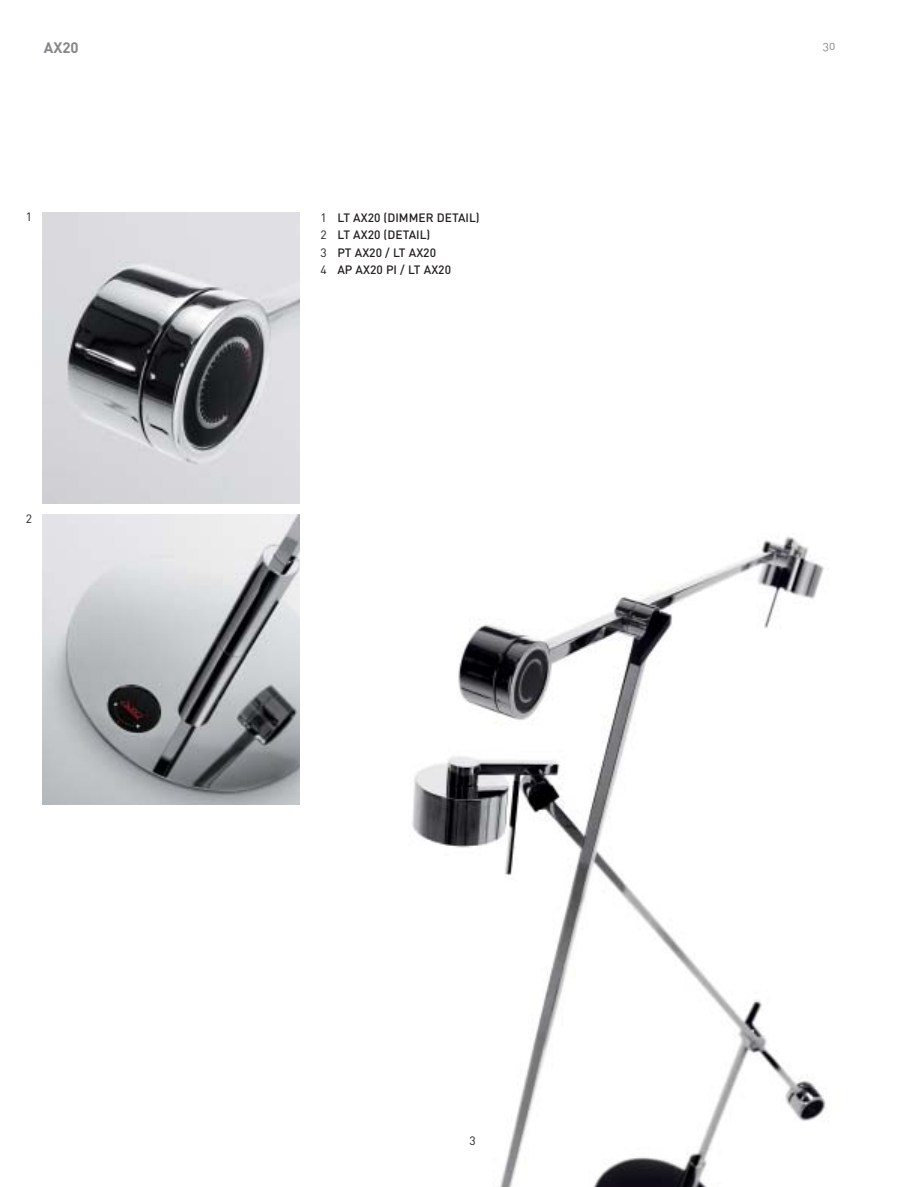
<style>
.page{position:relative;width:919px;height:1187px;background:#fff}
.page>*{position:absolute;margin:0;border:0;box-sizing:border-box;transform-origin:0 0}
.t1{font:700 15px "DIN";color:#84868c}
.t2{font:500 12px/17.2px "DIN";color:#231f1f}
.t3{font:12px "DIN";color:#231f1f}
.t4{font:12px "DIN Regular Alternate";color:#84868c}
.s1{font-weight:400}
</style>
<div class="page">
<img style="left:412px;top:536px;width:417px;height:650px">
<img style="left:42px;top:514px;width:257px;height:290px">
<img style="left:42px;top:213px;width:257px;height:290px">
<p class="t1" style="left:44px;top:42px;width:36px">AX20</p>
<p class="t4" style="left:822px;top:42px;width:14px">30</p>
<p class="t3" style="left:26px;top:213px;width:8px">1</p>
<p class="t2" style="left:320px;top:210px;width:161px"><span class="s1">1</span> LT AX20 (DIMMER DETAIL)<br><span class="s1">2</span> LT AX20 (DETAIL)<br><span class="s1">3</span> PT AX20 / LT AX20<br><span class="s1">4</span> AP AX20 PI / LT AX20</p>
<p class="t3" style="left:26px;top:514px;width:8px">2</p>
<p class="t3" style="left:469px;top:1136px;width:8px">3</p>
</div>
